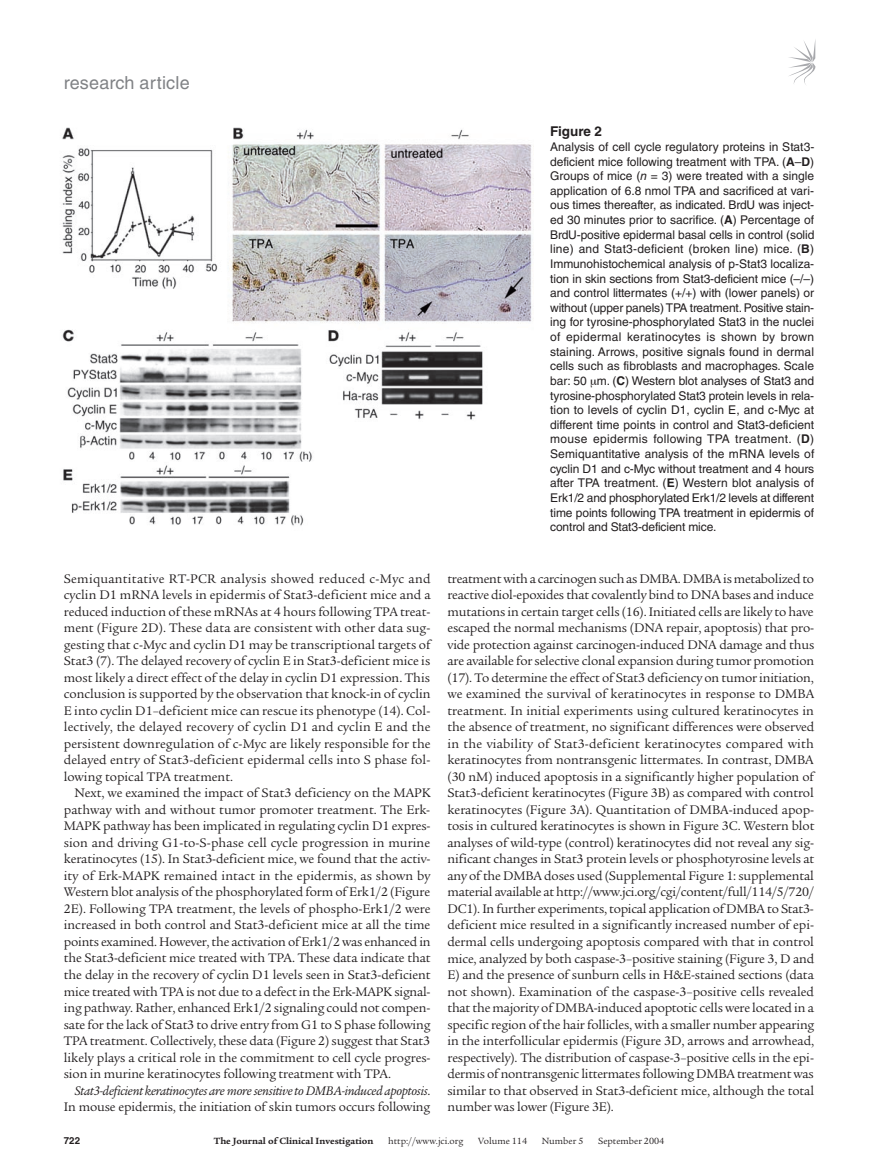
<style>
.page{position:relative;width:878px;height:1174px;background:#fff}
.page>*{position:absolute;margin:0;border:0;box-sizing:border-box;transform-origin:0 0}
.t1{font:18px "Helvetica LT Std";letter-spacing:.01em;color:#808285}
.t2{font:13.5px/16.5px "Legacy Serif Std";letter-spacing:-.01em;color:#231f20;text-align:justify}
.t3{font:italic 13.5px/16.5px "Legacy Serif Std";letter-spacing:-.02em;color:#231f20;text-align:right}
.t4{font:700 13.5px "Helvetica LT Std";color:#231f20}
.t5{font:12px/14.5px "Helvetica LT Std";letter-spacing:-.01em;color:#231f20;text-align:justify}
.t6{font:9.75px "Legacy Serif Std";color:#231f20}
.t7{font:700 9.75px "Legacy Serif Std";color:#231f20}
.t8{font:700 9.75px "Helvetica LT Std";color:#231f20}
.s1{font-weight:700}
.s2{font-style:italic}
.s3{font-style:normal}
</style>
<div class="page">
<svg style="left:789px;top:41px;width:26px;height:44px"></svg>
<img style="left:62px;top:127px;width:471px;height:399px">
<h1 class="t1" style="left:64px;top:72px;width:127px">research article</h1>
<p class="t4" style="left:550px;top:123px;width:53px">Figure 2</p>
<p class="t5" style="left:550px;top:139px;width:266px">Analysis of cell cycle regulatory proteins in Stat3- deficient mice following treatment with TPA. (<span class="s1">A</span>–<span class="s1">D</span>)<br>Groups of mice (<span class="s2">n</span> = 3) were treated with a single application of 6.8 nmol TPA and sacrificed at vari&shy;ous times thereafter, as indicated. BrdU was inject&shy;ed 30 minutes prior to sacrifice. (<span class="s1">A</span>) Percentage of BrdU-positive epidermal basal cells in control (solid line) and Stat3-deficient (broken line) mice. (<span class="s1">B</span>)<br>Immunohistochemical analysis of p-Stat3 localiza&shy;tion in skin sections from Stat3-deficient mice (–/–) and control littermates (+/+) with (lower panels) or without (upper panels) TPA treatment. Positive stain&shy;ing for tyrosine-phosphorylated Stat3 in the nuclei of epidermal keratinocytes is shown by brown staining. Arrows, positive signals found in dermal cells such as fibroblasts and macrophages. Scale bar: 50 m. (<span class="s1">C</span>) Western blot analyses of Stat3 and tyrosine-phosphorylated Stat3 protein levels in rela&shy;tion to levels of cyclin D1, cyclin E, and c-Myc at different time points in control and Stat3-deficient mouse epidermis following TPA treatment. (<span class="s1">D</span>)<br>Semiquantitative analysis of the mRNA levels of cyclin D1 and c-Myc without treatment and 4 hours after TPA treatment. (<span class="s1">E</span>) Western blot analysis of Erk1/2 and phosphorylated Erk1/2 levels at different time points following TPA treatment in epidermis of control and Stat3-deficient mice.</p>
<p class="t2" style="left:64px;top:570px;width:368px">Semiquantitative RT-PCR analysis showed reduced c-Myc and cyclin D1 mRNA levels in epidermis of Stat3-deficient mice and a reduced induction of these mRNAs at 4 hours following TPA treat&shy;ment (Figure 2D). These data are consistent with other data sug&shy;gesting that c-Myc and cyclin D1 may be transcriptional targets of Stat3 (7). The delayed recovery of cyclin E in Stat3-deficient mice is most likely a direct effect of the delay in cyclin D1 expression. This conclusion is supported by the observation that knock-in of cyclin E into cyclin D1–deficient mice can rescue its phenotype (14). Col&shy;lectively, the delayed recovery of cyclin D1 and cyclin E and the persistent downregulation of c-Myc are likely responsible for the delayed entry of Stat3-deficient epidermal cells into S phase fol&shy;lowing topical TPA treatment.</p>
<p class="t2" style="left:64px;top:785px;width:368px;text-indent:11px">Next, we examined the impact of Stat3 deficiency on the MAPK pathway with and without tumor promoter treatment. The Erk-MAPK pathway has been implicated in regulating cyclin D1 expres&shy;sion and driving G1-to-S-phase cell cycle progression in murine keratinocytes (15). In Stat3-deficient mice, we found that the activ&shy;ity of Erk-MAPK remained intact in the epidermis, as shown by Western blot analysis of the phosphorylated form of Erk1/2 (Figure 2E). Following TPA treatment, the levels of phospho-Erk1/2 were increased in both control and Stat3-deficient mice at all the time points examined. However, the activation of Erk1/2 was enhanced in the Stat3-deficient mice treated with TPA. These data indicate that the delay in the recovery of cyclin D1 levels seen in Stat3-deficient mice treated with TPA is not due to a defect in the Erk-MAPK signal&shy;ing pathway. Rather, enhanced Erk1/2 signaling could not compen&shy;sate for the lack of Stat3 to drive entry from G1 to S phase following TPA treatment. Collectively, these data (Figure 2) suggest that Stat3 likely plays a critical role in the commitment to cell cycle progres&shy;sion in murine keratinocytes following treatment with TPA.</p>
<p class="t3" style="left:64px;top:1082px;width:368px">Stat3-deficient keratinocytes are more sensitive to DMBA-induced apoptosis<span class="s3">.<br>In mouse epidermis, the initiation of skin tumors occurs following</span></p>
<p class="t2" style="left:447px;top:570px;width:368px">treatment with a carcinogen such as DMBA. DMBA is metabolized to reactive diol-epoxides that covalently bind to DNA bases and induce mutations in certain target cells (16). Initiated cells are likely to have escaped the normal mechanisms (DNA repair, apoptosis) that pro&shy;vide protection against carcinogen-induced DNA damage and thus are available for selective clonal expansion during tumor promotion (17). To determine the effect of Stat3 deficiency on tumor initiation, we examined the survival of keratinocytes in response to DMBA treatment. In initial experiments using cultured keratinocytes in the absence of treatment, no significant differences were observed in the viability of Stat3-deficient keratinocytes compared with keratinocytes from nontransgenic littermates. In contrast, DMBA (30 nM) induced apoptosis in a significantly higher population of Stat3-deficient keratinocytes (Figure 3B) as compared with control keratinocytes (Figure 3A). Quantitation of DMBA-induced apop&shy;tosis in cultured keratinocytes is shown in Figure 3C. Western blot analyses of wild-type (control) keratinocytes did not reveal any sig&shy;nificant changes in Stat3 protein levels or phosphotyrosine levels at any of the DMBA doses used (Supplemental Figure 1: supplemental material available at http://www.jci.org/cgi/content/full/114/5/720/ DC1). In further experiments, topical application of DMBA to Stat3- deficient mice resulted in a significantly increased number of epi&shy;dermal cells undergoing apoptosis compared with that in control mice, analyzed by both caspase-3–positive staining (Figure 3, D and E) and the presence of sunburn cells in H&amp;E-stained sections (data not shown). Examination of the caspase-3–positive cells revealed that the majority of DMBA-induced apoptotic cells were located in a specific region of the hair follicles, with a smaller number appearing in the interfollicular epidermis (Figure 3D, arrows and arrowhead, respectively). The distribution of caspase-3–positive cells in the epi&shy;dermis of nontransgenic littermates following DMBA treatment was similar to that observed in Stat3-deficient mice, although the total number was lower (Figure 3E).</p>
<p class="t8" style="left:64px;top:1134px;width:18px">722</p>
<p class="t7" style="left:214px;top:1135px;width:161px">The Journal of Clinical Investigation</p>
<p class="t6" style="left:388px;top:1135px;width:77px">http://www.jci.org</p>
<p class="t6" style="left:478px;top:1135px;width:50px">Volume 114</p>
<p class="t6" style="left:542px;top:1135px;width:43px">Number 5</p>
<p class="t6" style="left:598px;top:1135px;width:68px">September 2004</p>
</div>
